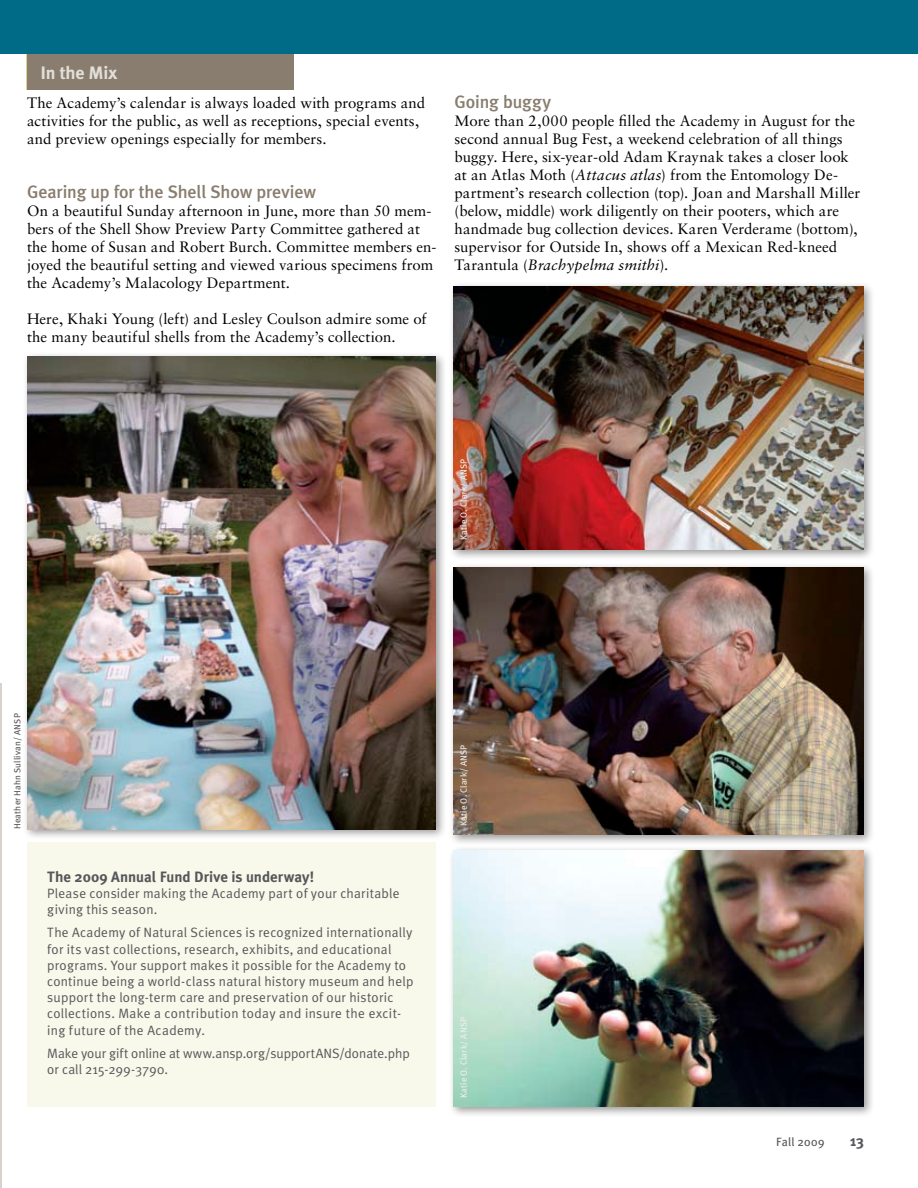
<style>
.page{position:relative;width:918px;height:1188px;background:#fff}
.page>*{position:absolute;margin:0;border:0;box-sizing:border-box;transform-origin:0 0}
.t1{font:500 18px "Meta Plus";letter-spacing:-.01em;color:#887d6e}
.t2{font:700 18px "Meta Plus";letter-spacing:-.01em;color:#e2ded8}
.t3{font:15px/18px "Sabon";letter-spacing:.005em;color:#000}
.t4{font:700 15px "Meta Plus";color:#57575b}
.t5{font:13.5px/16.2px "Meta Plus Normal";letter-spacing:.02em;color:#57575b}
.t6{font:13.5px/16.2px "Meta Plus Normal";color:#57575b}
.t7{font:12px "Meta Plus";letter-spacing:.02em;color:#57575b}
.t8{font:9px "Meta Plus";letter-spacing:.025em;color:#f0f0f0}
.t9{font:9px "Meta Plus";letter-spacing:.02em;color:#57575b}
.s1{font-style:italic}
</style>
<div class="page">
<div style="left:27px;top:842px;width:408px;height:265px;background:#f8f9ea"></div>
<hr style="left:0;top:684px;width:1px;height:504px;background:#d9d3cb">
<div style="left:0;top:0;width:918px;height:54px;background:#006b87"></div>
<div style="left:27px;top:54px;width:267px;height:36px;background:#887d6e"></div>
<div style="left:22px;top:351px;width:425px;height:490px;background:#000;opacity:.4"></div>
<img style="left:27px;top:356px;width:408px;height:473px">
<div style="left:448px;top:281px;width:427px;height:280px;background:#000;opacity:.4"></div>
<img style="left:453px;top:286px;width:411px;height:264px">
<div style="left:448px;top:562px;width:427px;height:284px;background:#000;opacity:.4"></div>
<img style="left:453px;top:567px;width:411px;height:267px">
<div style="left:448px;top:845px;width:427px;height:273px;background:#000;opacity:.4"></div>
<img style="left:453px;top:850px;width:411px;height:257px">
<p class="t2" style="left:40px;top:62px;width:79px">In the Mix</p>
<p class="t3" style="left:27px;top:94px;width:400px">The Academy’s calendar is always loaded with programs and activities for the public, as well as receptions, special events, and preview openings especially for members.</p>
<p class="t1" style="left:27px;top:181px;width:291px">Gearing up for the Shell Show preview</p>
<p class="t3" style="left:27px;top:202px;width:411px">On a beautiful Sunday afternoon in June, more than 50 mem&shy;bers of the Shell Show Preview Party Committee gathered at the home of Susan and Robert Burch. Committee members en&shy;joyed the beautiful setting and viewed various specimens from the Academy’s Malacology Department.</p>
<p class="t3" style="left:27px;top:310px;width:401px">Here, Khaki Young (left) and Lesley Coulson admire some of the many beautiful shells from the Academy’s collection.</p>
<p class="t1" style="left:454px;top:91px;width:98px">Going buggy</p>
<p class="t3" style="left:454px;top:112px;width:407px">More than 2,000 people filled the Academy in August for the second annual Bug Fest, a weekend celebration of all things buggy. Here, six-year-old Adam Kraynak takes a closer look at an Atlas Moth (<span class="s1">Attacus atlas</span>) from the Entomology De&shy;partment’s research collection (top). Joan and Marshall Miller (below, middle) work diligently on their pooters, which are handmade bug collection devices. Karen Verderame (bottom), supervisor for Outside In, shows off a Mexican Red-kneed Tarantula (<span class="s1">Brachypelma smithi</span>).</p>
<p class="t8" style="left:459px;top:540px;width:83px;rotate:-90deg">Katie O. Clark/ ANSP</p>
<p class="t9" style="left:12px;top:829px;width:117px;rotate:-90deg">Heather Hahn Sullivan/ ANSP</p>
<p class="t4" style="left:47px;top:868px;width:269px">The 2009 Annual Fund Drive is underway!</p>
<p class="t5" style="left:47px;top:885px;width:354px">Please consider making the Academy part of your charitable giving this season.</p>
<p class="t5" style="left:47px;top:924px;width:368px">The Academy of Natural Sciences is recognized internationally for its vast collections, research, exhibits, and educational programs. Your support makes it possible for the Academy to continue being a world-class natural history museum and help support the long-term care and preservation of our historic collections. Make a contribution today and insure the excit&shy;ing future of the Academy.</p>
<p class="t6" style="left:47px;top:1045px;width:364px">Make your gift online at www.ansp.org/supportANS/donate.php or call 215-299-3790.</p>
<p class="t8" style="left:459px;top:826px;width:83px;rotate:-90deg">Katie O. Clark/ ANSP</p>
<p class="t8" style="left:459px;top:1098px;width:83px;rotate:-90deg">Katie O. Clark/ ANSP</p>
<p class="t7" style="left:776px;top:1135px;width:50px">Fall 2009</p>
<p class="t4" style="left:850px;top:1132px;width:15px">13</p>
</div>
